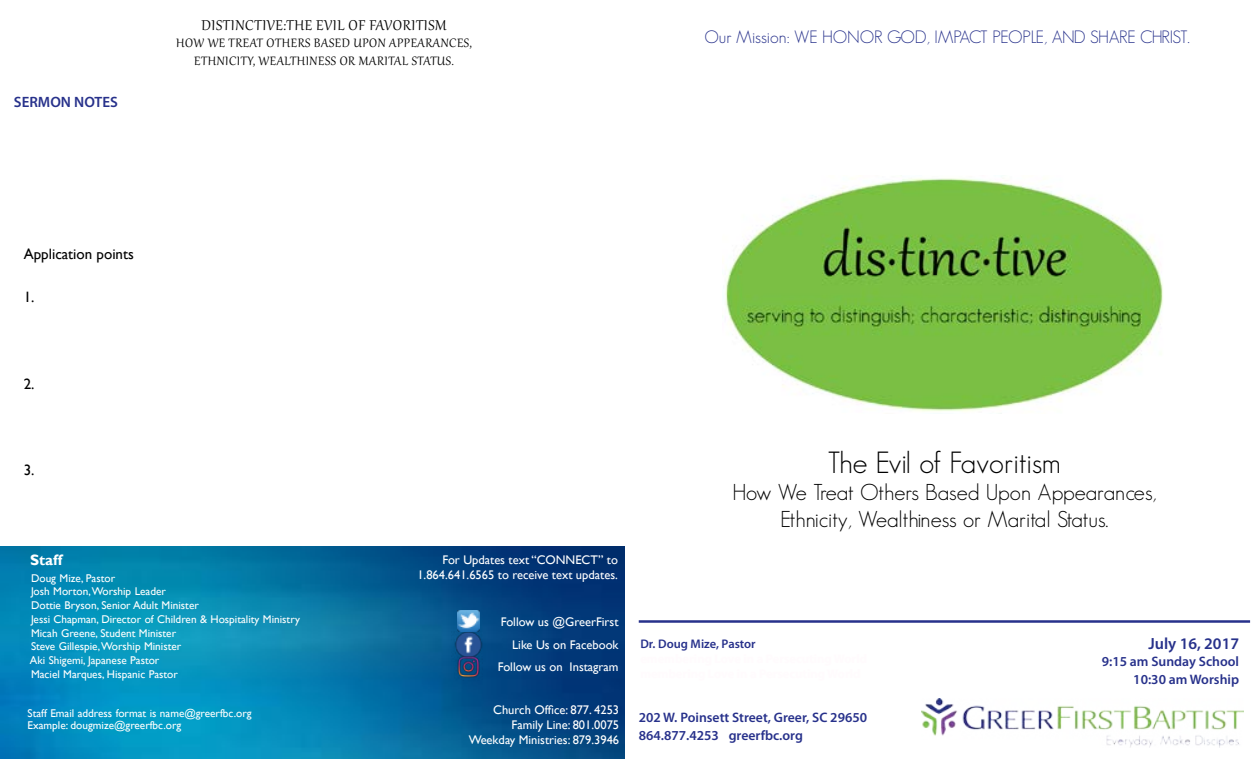
<style>
.page{position:relative;width:1260px;height:765px;background:#fff}
.page>*{position:absolute;margin:0;border:0;box-sizing:border-box;transform-origin:0 0}
.t1{font:300 30px "Geosans";color:#000}
.t2{font:300 22.5px/27px "Geosans";color:#000;text-align:center}
.t3{font:300 17.5px "Geosans";color:#27318b}
.t4{font:17.5px "Gabriola";letter-spacing:.04em;color:#000}
.t5{font:600 16.25px "Myriad Pro";color:#27318b}
.t6{font:15px/17.5px "Gabriola";letter-spacing:.04em;color:#000;text-align:center}
.t7{font:15px "Gill Sans";color:#000}
.t8{font:600 15px "Myriad Pro";color:#27318b}
.t9{font:700 15px "Gill Sans";color:#fff}
.t10{font:600 13.75px/18px "Myriad Pro";color:#27318b}
.t11{font:12.5px/15px "Gill Sans";color:#fff;text-align:right}
.t12{font:600 12.5px "Myriad Pro";color:#27318b}
.t13{font:11.25px/13.8px "Gill Sans";color:#fffffe}
</style>
<div class="page">
<img style="left:0;top:546px;width:624px;height:212px">
<img style="left:921px;top:698px;width:322px;height:50px">
<hr style="left:639px;top:620px;width:611px;height:3px;background:#27318b">
<img style="left:452px;top:632px;width:33px;height:29px">
<img style="left:457px;top:611px;width:22px;height:21px">
<img style="left:455px;top:656px;width:28px;height:25px">
<img style="left:725px;top:178px;width:438px;height:236px">
<h3 class="t8" style="left:14px;top:93px;width:105px">SERMON NOTES</h3>
<h3 class="t4" style="left:201px;top:13px;width:247px">DISTINCTIVE:THE EVIL OF FAVORITISM</h3>
<h3 class="t6" style="left:176px;top:33px;width:297px">HOW WE TREAT OTHERS BASED UPON APPEARANCES,<br>ETHNICITY, WEALTHINESS OR MARITAL STATUS.</h3>
<h3 class="t7" style="left:24px;top:245px;width:112px">Application points</h3>
<h3 class="t7" style="left:24px;top:289px;width:12px">1.</h3>
<h3 class="t7" style="left:24px;top:375px;width:12px">2.</h3>
<h3 class="t7" style="left:24px;top:461px;width:12px">3.</h3>
<h3 class="t3" style="left:705px;top:27px;width:487px">Our Mission: WE HONOR GOD, IMPACT PEOPLE, AND SHARE CHRIST.</h3>
<h1 class="t1" style="left:828px;top:446px;width:235px">The Evil of Favoritism</h1>
<h2 class="t2" style="left:732px;top:478px;width:426px">How We Treat Others Based Upon Appearances,<br>Ethnicity, Wealthiness or Marital Status.</h2>
<h3 class="t9" style="left:30px;top:551px;width:34px">Staff</h3>
<p class="t13" style="left:30px;top:571px;width:272px">Doug Mize, Pastor<br>Josh Morton, Worship Leader<br>Dottie Bryson, Senior Adult Minister<br>Jessi Chapman, Director of Children &amp; Hospitality Ministry Micah Greene, Student Minister<br>Steve Gillespie, Worship Minister<br>Aki Shigemi, Japanese Pastor<br>Maciel Marques, Hispanic Pastor</p>
<p class="t13" style="left:28px;top:707px;width:226px;line-height:12.5px">Staff Email address format is name@greerfbc.org<br>Example: dougmize@greerfbc.org</p>
<p class="t10" style="left:639px;top:708px;width:230px">202 W. Poinsett Street, Greer, SC 29650<br>864.877.4253 greerfbc.org</p>
<p class="t11" style="left:417px;top:553px;width:202px">For Updates text “CONNECT” to<br>1.864.641.6565 to receive text updates.</p>
<p class="t11" style="left:498px;top:611px;width:122px;line-height:22.5px">Follow us @GreerFirst<br>Like Us on Facebook<br>Follow us on Instagram</p>
<p class="t12" style="left:640px;top:636px;width:117px">Dr. Doug Mize, Pastor</p>
<p class="t11" style="left:469px;top:702px;width:152px">Church Office: 877. 4253<br>Family Line: 801.0075<br>Weekday Ministries: 879.3946</p>
<h3 class="t5" style="left:1148px;top:633px;width:92px">July 16, 2017</h3>
<p class="t10" style="left:1102px;top:652px;width:139px;line-height:17.5px;text-align:right">9:15 am Sunday School<br>10:30 am Worship</p>
</div>
